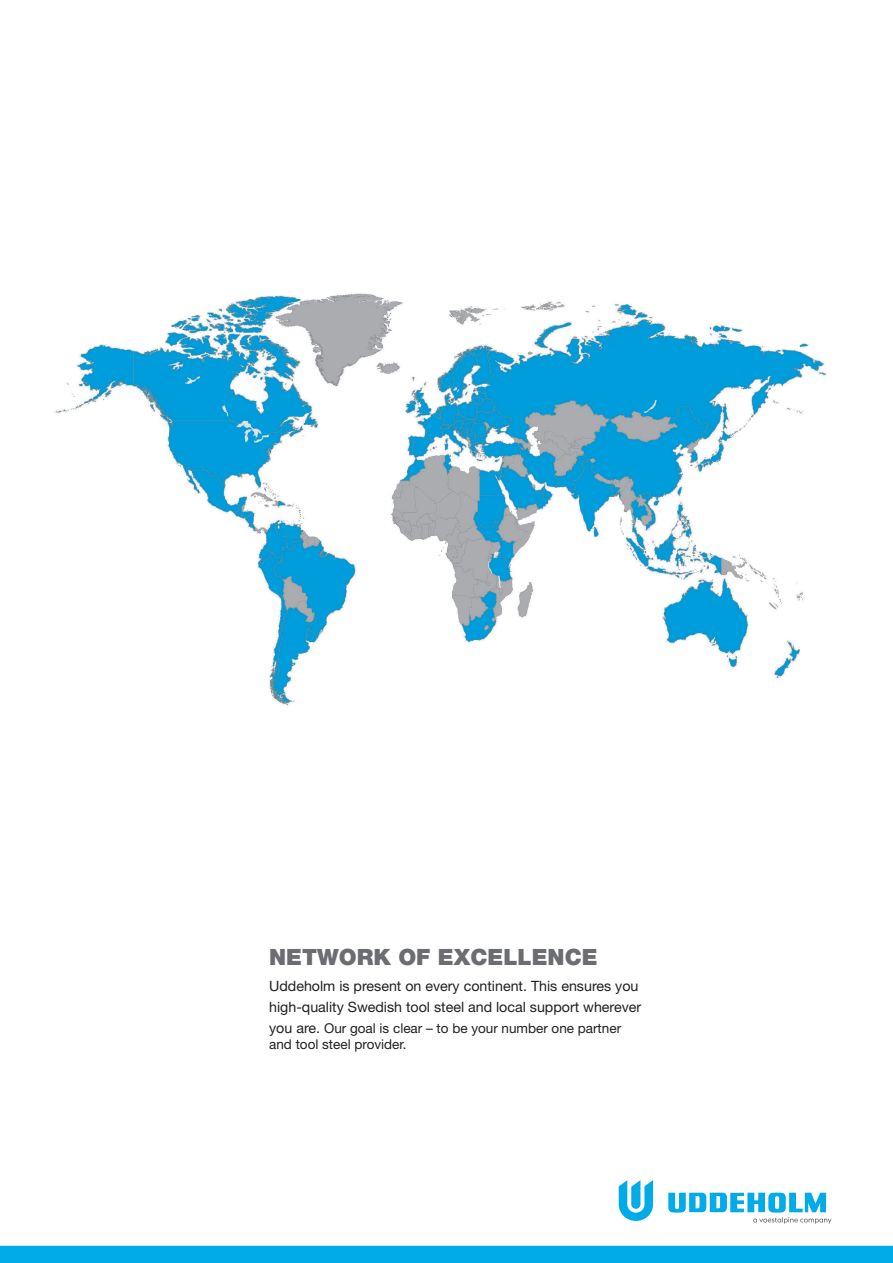
<style>
.page{position:relative;width:893px;height:1263px;background:#fff}
.page>*{position:absolute;margin:0;border:0;box-sizing:border-box;transform-origin:0 0}
.t1{font:900 22.5px "Helvetica Neue";color:#6c6d70}
.t2{font:14.25px/21px "Helvetica Neue";color:#231f20}
.t3{font:13.5px/16.2px "Helvetica Neue";color:#231f20}
.s1{font-size:14.25px}
</style>
<div class="page">
<img style="left:54px;top:293px;width:773px;height:413px">
<div style="left:0;top:1246px;width:893px;height:17px;background:#00abe7"></div>
<svg style="left:619px;top:1180px;width:34px;height:41px"></svg>
<svg style="left:668px;top:1193px;width:163px;height:40px"></svg>
<h1 class="t1" style="left:269px;top:944px;width:330px">NETWORK OF EXCELLENCE</h1>
<p class="t2" style="left:269px;top:975px;width:374px">Uddeholm is present on every continent. This ensures you high-quality Swedish tool steel and local support wherever</p>
<p class="t3" style="left:269px;top:1019px;width:353px"><span class="s1">you are.</span> Our goal is clear – to be your number one partner and tool steel provider.</p>
</div>
